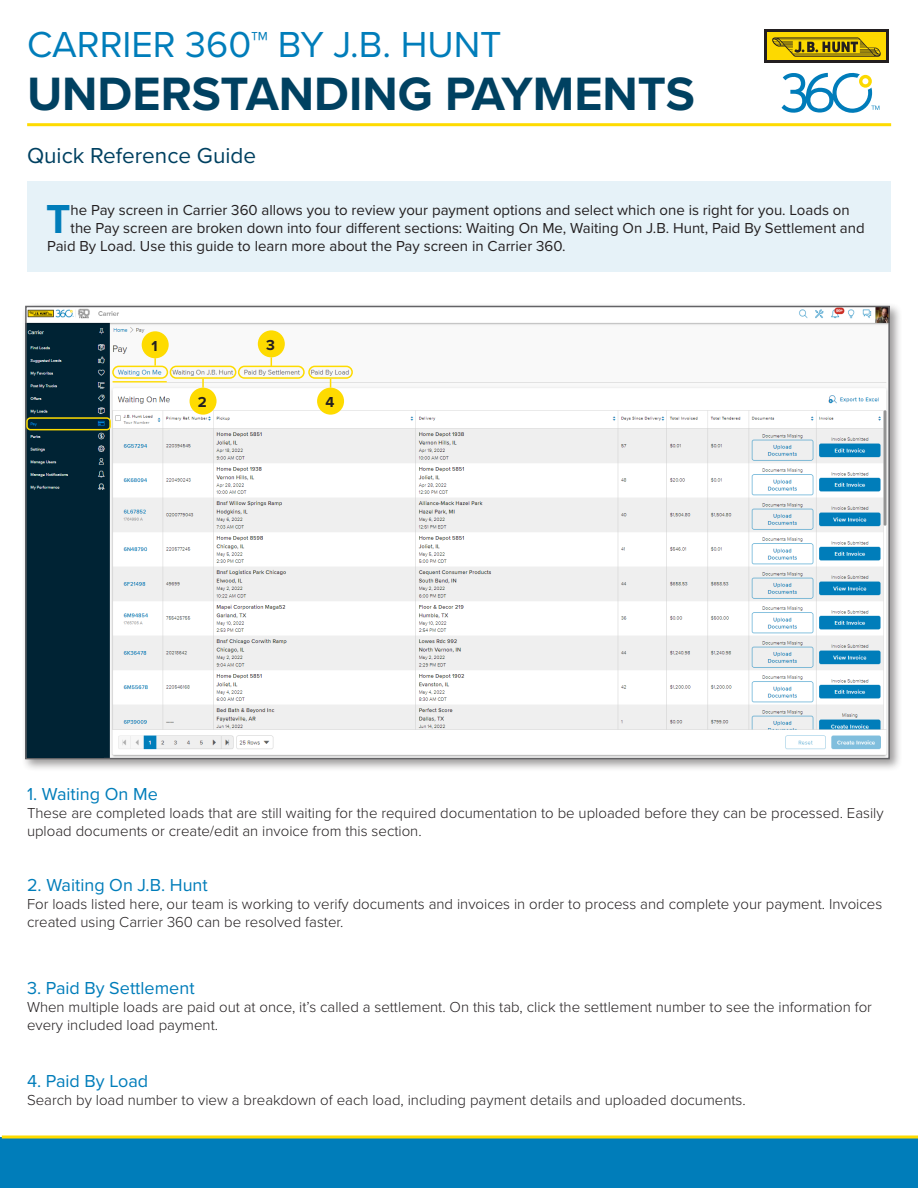
<style>
.page{position:relative;width:918px;height:1188px;background:#fff}
.page>*{position:absolute;margin:0;border:0;box-sizing:border-box;transform-origin:0 0}
.t1{font:700 48.45px "Proxima Nova";color:#004161}
.t2{font:700 42px "Proxima Nova";color:#007dba}
.t3{font:37.5px "Proxima Nova";color:#007dba}
.t4{font:22.5px "Proxima Nova";color:#004161}
.t5{font:18px "Proxima Nova";color:#007dba}
.t6{font:300 15px/18px "Proxima Nova";color:#231f20}
.t7{font:15px "Proxima Nova";color:#231f20}
.t8{font:700 15px "Proxima Nova";color:#231f20}
</style>
<div class="page">
<div style="left:0;top:1137px;width:918px;height:51px;background:#007dba"></div>
<hr style="left:2px;top:1136px;width:916px;height:2px;background:#fedb00">
<div style="left:22px;top:302px;width:881px;height:470px;background:#231f20;opacity:.45"></div>
<img style="left:28px;top:309px;width:859px;height:447px">
<div style="left:27px;top:656px;width:77px;height:102px;background:#002334"></div>
<div style="left:26px;top:417px;width:85px;height:13px;border:2px solid #fedb00;border-radius:4px"></div>
<div style="left:142px;top:331px;width:27px;height:27px;background:#fedb00;border-radius:50%"></div>
<div style="left:112px;top:366px;width:56px;height:13px;border:2px solid #fedb00;border-radius:6px"></div>
<svg style="left:154px;top:358px;width:2px;height:8px"></svg>
<div style="left:258px;top:330px;width:27px;height:27px;background:#fedb00;border-radius:50%"></div>
<div style="left:238px;top:366px;width:67px;height:13px;border:2px solid #fedb00;border-radius:6px"></div>
<div style="left:317px;top:388px;width:27px;height:27px;background:#fedb00;border-radius:50%"></div>
<div style="left:308px;top:366px;width:45px;height:13px;border:2px solid #fedb00;border-radius:6px"></div>
<div style="left:170px;top:366px;width:66px;height:13px;border:2px solid #fedb00;border-radius:6px"></div>
<div style="left:190px;top:388px;width:27px;height:27px;background:#fedb00;border-radius:50%"></div>
<svg style="left:202px;top:379px;width:2px;height:9px"></svg>
<div style="left:27px;top:181px;width:864px;height:91px;background:#e6f2f8"></div>
<hr style="left:27px;top:123px;width:864px;height:3px;background:#fedb00">
<svg style="left:764px;top:30px;width:125px;height:33px"></svg>
<div style="left:767px;top:33px;width:119px;height:27px;background:#fdd900"></div>
<svg style="left:772px;top:37px;width:109px;height:20px"></svg>
<svg style="left:782px;top:72px;width:97px;height:41px"></svg>
<p class="t3" style="left:27px;top:16px;width:476px">CARRIER 360™ BY J.B. HUNT</p>
<p class="t1" style="left:27px;top:57px;width:669px">UNDERSTANDING PAYMENTS</p>
<p class="t4" style="left:27px;top:139px;width:231px">Quick Reference Guide</p>
<p class="t2" style="left:46px;top:187px;width:26px">T</p>
<p class="t7" style="left:71px;top:198px;width:781px">he Pay screen in Carrier 360 allows you to review your payment options and select which one is right for you. Loads on</p>
<p class="t7" style="left:71px;top:216px;width:796px">the Pay screen are broken down into four different sections: Waiting On Me, Waiting On J.B. Hunt, Paid By Settlement and</p>
<p class="t7" style="left:47px;top:234px;width:520px">Paid By Load. Use this guide to learn more about the Pay screen in Carrier 360.</p>
<p class="t8" style="left:151px;top:335px;width:8px">1</p>
<p class="t8" style="left:266px;top:334px;width:10px">3</p>
<p class="t8" style="left:198px;top:391px;width:10px">2</p>
<p class="t8" style="left:325px;top:391px;width:10px">4</p>
<p class="t5" style="left:27px;top:780px;width:132px">1. Waiting On Me</p>
<p class="t6" style="left:27px;top:803px;width:858px">These are completed loads that are still waiting for the required documentation to be uploaded before they can be processed. Easily upload documents or create/edit an invoice from this section.</p>
<p class="t5" style="left:27px;top:872px;width:182px">2. Waiting On J.B. Hunt</p>
<p class="t6" style="left:27px;top:895px;width:857px">For loads listed here, our team is working to verify documents and invoices in order to process and complete your payment. Invoices created using Carrier 360 can be resolved faster.</p>
<p class="t5" style="left:27px;top:975px;width:169px">3. Paid By Settlement</p>
<p class="t6" style="left:27px;top:998px;width:847px">When multiple loads are paid out at once, it’s called a settlement. On this tab, click the settlement number to see the information for every included load payment.</p>
<p class="t5" style="left:27px;top:1068px;width:123px">4. Paid By Load</p>
<p class="t6" style="left:27px;top:1090px;width:720px">Search by load number to view a breakdown of each load, including payment details and uploaded documents.</p>
</div>
